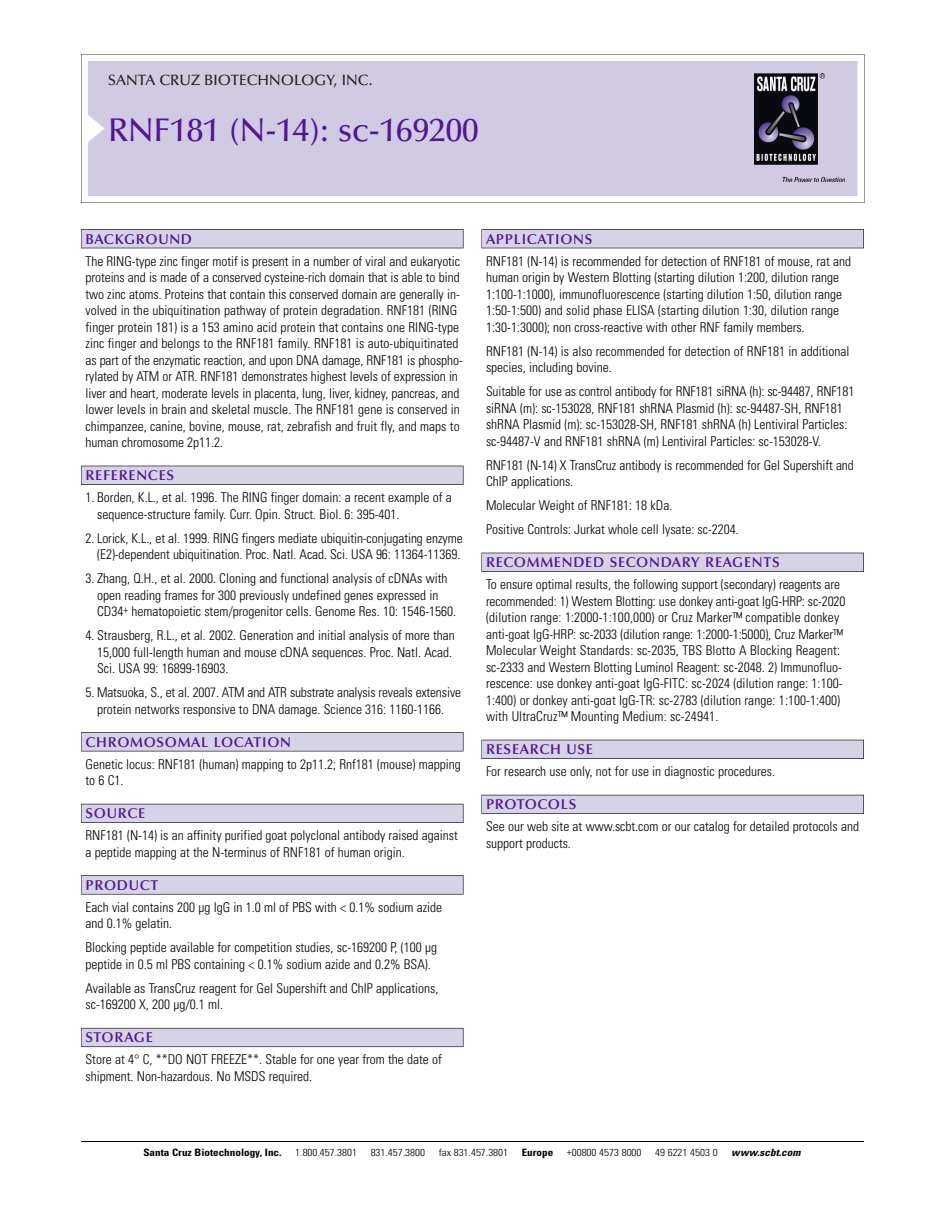
<style>
.page{position:relative;width:945px;height:1215px;background:#fff}
.page>*{position:absolute;margin:0;border:0;box-sizing:border-box;transform-origin:0 0}
.t1{font:500 33px "Optima";color:#511695}
.t2{font:500 15px "Optima";color:#231f20}
.t3{font:600 14.25px "Optima";letter-spacing:.05em;color:#511695}
.t4{font:300 condensed 13.5px/16.5px "Univers";color:#000}
.t5{font:300 condensed 10.2px "Univers";color:#000;scale:1.1 1}
.t6{font:700 condensed 10.2px "Univers";color:#000;scale:1.1 1}
.t7{font:italic 700 condensed 10.2px "Univers";letter-spacing:.005em;color:#000;scale:1.1 1}
</style>
<div class="page">
<svg style="left:81px;top:54px;width:783px;height:149px"></svg>
<div style="left:88px;top:61px;width:769px;height:135px;background:#d1cae3"></div>
<img style="left:755px;top:74px;width:90px;height:108px">
<div style="left:81px;top:229px;width:382px;height:19px;background:#525156"></div>
<div style="left:81px;top:230px;width:382px;height:18px;background:#d7d3e7"></div>
<div style="left:81px;top:466px;width:382px;height:19px;background:#515055"></div>
<div style="left:81px;top:466px;width:382px;height:18px;background:#d7d3e7"></div>
<div style="left:81px;top:732px;width:382px;height:19px;background:#545357"></div>
<div style="left:81px;top:733px;width:382px;height:18px;background:#d7d3e7"></div>
<div style="left:81px;top:804px;width:382px;height:19px;background:#54535a"></div>
<div style="left:81px;top:804px;width:382px;height:18px;background:#d7d3e7"></div>
<svg style="left:81px;top:875px;width:382px;height:20px"></svg>
<div style="left:81px;top:876px;width:382px;height:18px;background:#d7d3e7"></div>
<div style="left:81px;top:1028px;width:382px;height:19px;background:#66646e"></div>
<div style="left:81px;top:1028px;width:382px;height:18px;background:#d7d3e7"></div>
<div style="left:482px;top:229px;width:382px;height:19px;background:#525156"></div>
<div style="left:482px;top:230px;width:381px;height:18px;background:#d7d3e7"></div>
<div style="left:482px;top:553px;width:382px;height:19px;background:#515055"></div>
<div style="left:482px;top:553px;width:381px;height:18px;background:#d7d3e7"></div>
<div style="left:482px;top:740px;width:382px;height:19px;background:#525158"></div>
<div style="left:482px;top:740px;width:381px;height:18px;background:#d7d3e7"></div>
<div style="left:482px;top:795px;width:382px;height:19px;background:#54535a"></div>
<div style="left:482px;top:795px;width:381px;height:18px;background:#d7d3e7"></div>
<hr style="left:81px;top:1141px;width:783px;height:1px;background:#000">
<p class="t2" style="left:108px;top:74px;width:266px">SANTA CRUZ BIOTECHNOLOGY, INC.</p>
<h1 class="t1" style="left:108px;top:117px;width:372px">RNF181 (N-14): sc-169200</h1>
<p class="t3" style="left:86px;top:233px;width:108px">BACKGROUND</p>
<p class="t4" style="left:86px;top:254px;width:379px">The RING-type zinc finger motif is present in a number of viral and eukaryotic proteins and is made of a conserved cysteine-rich domain that is able to bind two zinc atoms. Proteins that contain this conserved domain are generally in&shy;volved in the ubiquitination pathway of protein degradation. RNF181 (RING finger protein 181) is a 153 amino acid protein that contains one RING-type zinc finger and belongs to the RNF181 family. RNF181 is auto-ubiquitinated as part of the enzymatic reaction, and upon DNA damage, RNF181 is phospho&shy;rylated by ATM or ATR. RNF181 demonstrates highest levels of expression in liver and heart, moderate levels in placenta, lung, liver, kidney, pancreas, and lower levels in brain and skeletal muscle. The RNF181 gene is conserved in chimpanzee, canine, bovine, mouse, rat, zebrafish and fruit fly, and maps to human chromosome 2p11.2.</p>
<p class="t3" style="left:86px;top:470px;width:90px">REFERENCES</p>
<p class="t4" style="left:97px;top:490px;width:356px;text-indent:-12px">1. Borden, K.L., et al. 1996. The RING finger domain: a recent example of a sequence-structure family. Curr. Opin. Struct. Biol. 6: 395-401.</p>
<p class="t4" style="left:86px;top:531px;width:379px;text-align:right">2. Lorick, K.L., et al. 1999. RING fingers mediate ubiquitin-conjugating enzyme (E2)-dependent ubiquitination. Proc. Natl. Acad. Sci. USA 96: 11364-11369.</p>
<p class="t4" style="left:97px;top:571px;width:360px;text-indent:-12px">3. Zhang, Q.H., et al. 2000. Cloning and functional analysis of cDNAs with open reading frames for 300 previously undefined genes expressed in<br>CD34<sup>+</sup> hematopoietic stem/progenitor cells. Genome Res. 10: 1546-1560.</p>
<p class="t4" style="left:97px;top:628px;width:359px;text-indent:-12px">4. Strausberg, R.L., et al. 2002. Generation and initial analysis of more than<br>15,000 full-length human and mouse cDNA sequences. Proc. Natl. Acad.<br>Sci. USA 99: 16899-16903.</p>
<p class="t4" style="left:86px;top:685px;width:377px;text-align:center">5. Matsuoka, S., et al. 2007. ATM and ATR substrate analysis reveals extensive protein networks responsive to DNA damage. Science 316: 1160-1166.</p>
<p class="t3" style="left:86px;top:736px;width:207px">CHROMOSOMAL LOCATION</p>
<p class="t4" style="left:86px;top:757px;width:377px">Genetic locus: RNF181 (human) mapping to 2p11.2; Rnf181 (mouse) mapping to 6 C1.</p>
<p class="t3" style="left:86px;top:808px;width:61px">SOURCE</p>
<p class="t4" style="left:86px;top:828px;width:374px">RNF181 (N-14) is an affinity purified goat polyclonal antibody raised against a peptide mapping at the N-terminus of RNF181 of human origin.</p>
<p class="t3" style="left:86px;top:879px;width:74px">PRODUCT</p>
<p class="t4" style="left:86px;top:900px;width:358px">Each vial contains 200 µg IgG in 1.0 ml of PBS with &lt; 0.1% sodium azide and 0.1% gelatin.</p>
<p class="t4" style="left:86px;top:940px;width:353px">Blocking peptide available for competition studies, sc-169200 P, (100 µg peptide in 0.5 ml PBS containing &lt; 0.1% sodium azide and 0.2% BSA).</p>
<p class="t4" style="left:86px;top:981px;width:354px">Available as TransCruz reagent for Gel Supershift and ChIP applications, sc-169200 X, 200 µg/0.1 ml.</p>
<p class="t3" style="left:86px;top:1032px;width:69px">STORAGE</p>
<p class="t4" style="left:86px;top:1052px;width:358px">Store at 4° C, **DO NOT FREEZE**. Stable for one year from the date of shipment. Non-hazardous. No MSDS required.</p>
<p class="t3" style="left:486px;top:233px;width:108px">APPLICATIONS</p>
<p class="t4" style="left:486px;top:254px;width:367px">RNF181 (N-14) is recommended for detection of RNF181 of mouse, rat and human origin by Western Blotting (starting dilution 1:200, dilution range 1:100-1:1000), immunofluorescence (starting dilution 1:50, dilution range 1:50-1:500) and solid phase ELISA (starting dilution 1:30, dilution range 1:30-1:3000); non cross-reactive with other RNF family members.</p>
<p class="t4" style="left:486px;top:344px;width:365px">RNF181 (N-14) is also recommended for detection of RNF181 in additional species, including bovine.</p>
<p class="t4" style="left:486px;top:384px;width:370px">Suitable for use as control antibody for RNF181 siRNA (h): sc-94487, RNF181 siRNA (m): sc-153028, RNF181 shRNA Plasmid (h): sc-94487-SH, RNF181 shRNA Plasmid (m): sc-153028-SH, RNF181 shRNA (h) Lentiviral Particles: sc-94487-V and RNF181 shRNA (m) Lentiviral Particles: sc-153028-V.</p>
<p class="t4" style="left:486px;top:458px;width:369px">RNF181 (N-14) X TransCruz antibody is recommended for Gel Supershift and<br>ChIP applications.</p>
<p class="t4" style="left:486px;top:494px;width:254px;line-height:24px">Molecular Weight of RNF181: 18 kDa.<br>Positive Controls: Jurkat whole cell lysate: sc-2204.</p>
<p class="t3" style="left:486px;top:557px;width:295px">RECOMMENDED SECONDARY REAGENTS</p>
<p class="t4" style="left:486px;top:577px;width:361px">To ensure optimal results, the following support (secondary) reagents are recommended: 1) Western Blotting: use donkey anti-goat IgG-HRP: sc-2020 (dilution range: 1:2000-1:100,000) or Cruz Marker™ compatible donkey anti-goat IgG-HRP: sc-2033 (dilution range: 1:2000-1:5000), Cruz Marker™ Molecular Weight Standards: sc-2035, TBS Blotto A Blocking Reagent: sc-2333 and Western Blotting Luminol Reagent: sc-2048. 2) Immunofluo&shy;rescence: use donkey anti-goat IgG-FITC: sc-2024 (dilution range: 1:100- 1:400) or donkey anti-goat IgG-TR: sc-2783 (dilution range: 1:100-1:400) with UltraCruz™ Mounting Medium: sc-24941.</p>
<p class="t3" style="left:486px;top:744px;width:109px">RESEARCH USE</p>
<p class="t4" style="left:486px;top:764px;width:290px">For research use only, not for use in diagnostic procedures.</p>
<p class="t3" style="left:486px;top:799px;width:92px">PROTOCOLS</p>
<p class="t4" style="left:486px;top:819px;width:375px">See our web site at www.scbt.com or our catalog for detailed protocols and support products.</p>
<p class="t6" style="left:143px;top:1148px;width:127px">Santa Cruz Biotechnology, Inc.</p>
<p class="t5" style="left:295px;top:1148px;width:58px">1.800.457.3801</p>
<p class="t5" style="left:371px;top:1148px;width:51px">831.457.3800</p>
<p class="t5" style="left:439px;top:1148px;width:65px">fax 831.457.3801</p>
<p class="t6" style="left:522px;top:1148px;width:30px">Europe</p>
<p class="t5" style="left:567px;top:1148px;width:69px">+00800 4573 8000</p>
<p class="t5" style="left:655px;top:1148px;width:58px">49 6221 4503 0</p>
<p class="t7" style="left:731px;top:1148px;width:64px">www.scbt.com</p>
</div>
